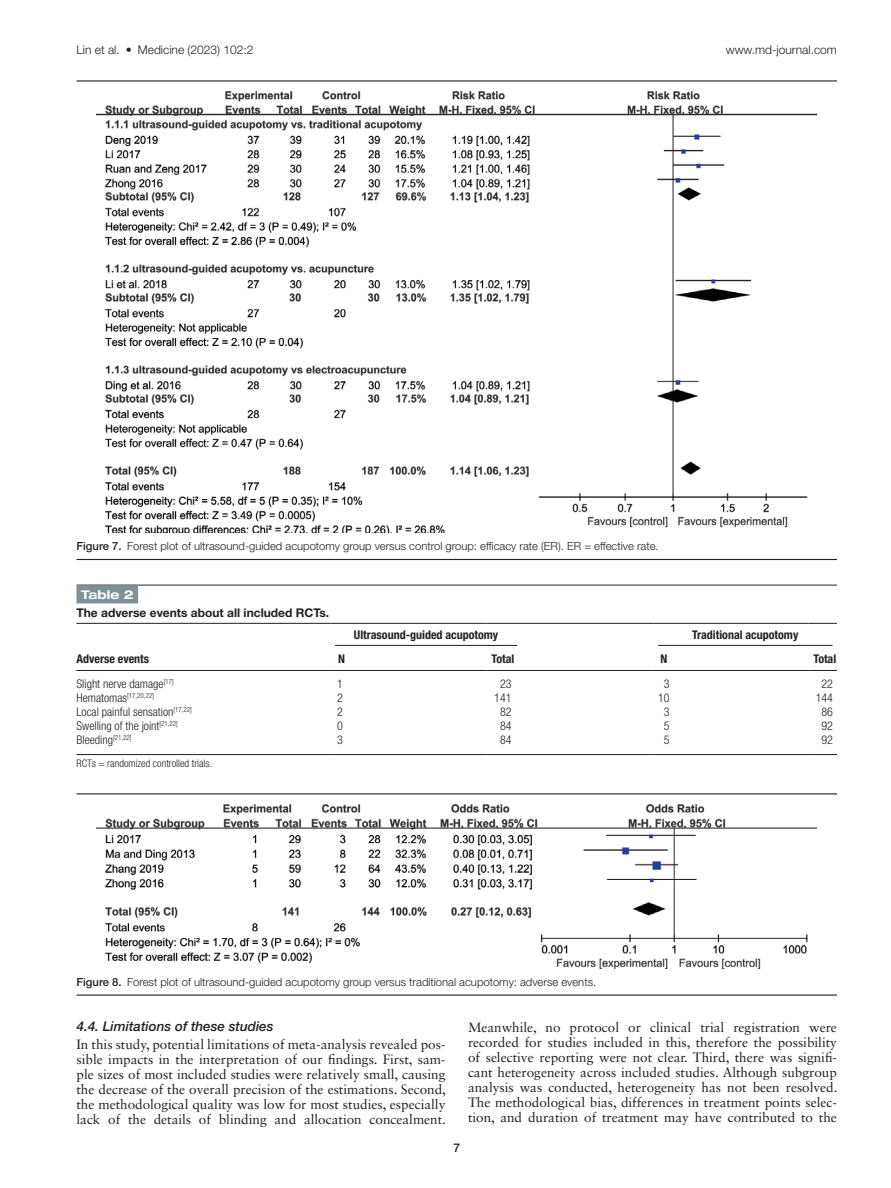
<style>
.page{position:relative;width:891px;height:1188px;background:#fff}
.page>*{position:absolute;margin:0;border:0;box-sizing:border-box;transform-origin:0 0}
.t1{font:13.5px/15px "Sabon LT Std";color:#231f20;text-align:justify}
.t2{font:italic 500 13.5px "Helvetica Neue LT Std";color:#231f20}
.t3{font:300 condensed 12px "Helvetica Neue LT Std";color:#231f20}
.t4{font:700 condensed 12px "Helvetica Neue LT Std";color:#231f20}
.t5{font:300 12px "Helvetica Neue LT Std";color:#231f20}
.t6{font:700 12px "Helvetica Neue LT Std";color:#231f20}
.t7{font:700 expanded 12px "Helvetica Neue LT Std";color:#fff}
.t8{font:500 12px "Helvetica Neue LT Std";color:#231f20}
.t9{font:300 11.25px "Helvetica Neue LT Std";color:#231f20}
.t10{font:300 condensed 10.5px "Helvetica Neue LT Std";color:#231f20}
.t11{font:300 condensed 7.05px "Helvetica Neue LT Std";color:#231f20}
.s1{font-weight:500}
.s2{font-size:12px}
</style>
<div class="page">
<img style="left:97px;top:92px;width:720px;height:441px">
<hr style="left:76px;top:80px;width:761px;height:2px;background:#231f20">
<hr style="left:76px;top:559px;width:761px;height:1px;background:#231f20">
<hr style="left:76px;top:585px;width:761px;height:1px;background:#231f20">
<div style="left:76px;top:585px;width:62px;height:18px;background:#7f9098"></div>
<hr style="left:76px;top:623px;width:255px;height:1px;background:#231f20">
<hr style="left:76px;top:670px;width:255px;height:1px;background:#231f20">
<hr style="left:331px;top:623px;width:155px;height:1px;background:#231f20">
<hr style="left:486px;top:623px;width:168px;height:1px;background:#231f20">
<hr style="left:654px;top:623px;width:154px;height:1px;background:#231f20">
<svg style="left:808px;top:623px;width:29px;height:1px"></svg>
<hr style="left:331px;top:670px;width:155px;height:1px;background:#231f20">
<hr style="left:486px;top:670px;width:168px;height:1px;background:#231f20">
<hr style="left:654px;top:670px;width:154px;height:1px;background:#231f20">
<svg style="left:808px;top:670px;width:29px;height:1px"></svg>
<hr style="left:76px;top:754px;width:255px;height:1px;background:#231f20">
<hr style="left:331px;top:754px;width:155px;height:1px;background:#231f20">
<hr style="left:486px;top:754px;width:168px;height:1px;background:#231f20">
<hr style="left:654px;top:754px;width:154px;height:1px;background:#231f20">
<svg style="left:808px;top:754px;width:29px;height:1px"></svg>
<hr style="left:335px;top:645px;width:182px;height:1px;background:#231f20">
<hr style="left:658px;top:645px;width:175px;height:1px;background:#231f20">
<img style="left:97px;top:804px;width:720px;height:164px">
<hr style="left:76px;top:793px;width:761px;height:1px;background:#231f20">
<hr style="left:76px;top:995px;width:761px;height:1px;background:#231f20">
<p class="t5" style="left:76px;top:42px;width:178px">Lin et al. • Medicine (2023) 102:2</p>
<p class="t5" style="left:726px;top:42px;width:113px">www.md-journal.com</p>
<p class="t9" style="left:76px;top:539px;width:584px"><span class="s1">Figure 7.</span> Forest plot of ultrasound-guided acupotomy group versus control group: efficacy rate (ER). ER = effective rate.</p>
<p class="t7" style="left:81px;top:587px;width:54px">Table 2</p>
<p class="t6" style="left:76px;top:605px;width:254px">The adverse events about all included RCTs.</p>
<p class="t4" style="left:76px;top:651px;width:74px">Adverse events</p>
<p class="t4" style="left:354px;top:628px;width:146px">Ultrasound-guided acupotomy</p>
<p class="t4" style="left:692px;top:628px;width:108px">Traditional acupotomy</p>
<p class="t4" style="left:338px;top:651px;width:8px">N</p>
<p class="t4" style="left:492px;top:651px;width:24px">Total</p>
<p class="t4" style="left:661px;top:651px;width:8px">N</p>
<p class="t4" style="left:813px;top:651px;width:24px">Total</p>
<p class="t3" style="left:76px;top:677px;width:99px">Slight nerve damage<sup>[17]</sup></p>
<p class="t3" style="left:337px;top:677px;width:7px">1</p>
<p class="t3" style="left:500px;top:677px;width:13px">23</p>
<p class="t3" style="left:664px;top:677px;width:7px">3</p>
<p class="t3" style="left:822px;top:677px;width:13px">22</p>
<p class="t11" style="left:77px;top:692px;width:79px"><span class="s2">Hematomas</span>[17,20,22]</p>
<p class="t3" style="left:337px;top:691px;width:7px">2</p>
<p class="t3" style="left:494px;top:691px;width:19px">141</p>
<p class="t3" style="left:658px;top:691px;width:13px">10</p>
<p class="t3" style="left:816px;top:691px;width:19px">144</p>
<p class="t3" style="left:77px;top:705px;width:117px">Local painful sensation<sup>[17,22]</sup></p>
<p class="t3" style="left:337px;top:705px;width:7px">2</p>
<p class="t3" style="left:500px;top:705px;width:13px">82</p>
<p class="t3" style="left:664px;top:705px;width:7px">3</p>
<p class="t3" style="left:822px;top:705px;width:13px">86</p>
<p class="t3" style="left:77px;top:719px;width:103px">Swelling of the joint<sup>[21,22]</sup></p>
<p class="t3" style="left:337px;top:719px;width:7px">0</p>
<p class="t3" style="left:500px;top:719px;width:13px">84</p>
<p class="t3" style="left:664px;top:719px;width:7px">5</p>
<p class="t3" style="left:822px;top:719px;width:13px">92</p>
<p class="t3" style="left:77px;top:733px;width:57px">Bleeding<sup>[21,22]</sup></p>
<p class="t3" style="left:337px;top:733px;width:7px">3</p>
<p class="t3" style="left:500px;top:733px;width:13px">84</p>
<p class="t3" style="left:664px;top:733px;width:7px">5</p>
<p class="t3" style="left:822px;top:733px;width:13px">92</p>
<p class="t10" style="left:76px;top:757px;width:137px">RCTs = randomized controlled trials.</p>
<p class="t9" style="left:76px;top:975px;width:521px"><span class="s1">Figure 8.</span> Forest plot of ultrasound-guided acupotomy group versus traditional acupotomy: adverse events.</p>
<p class="t2" style="left:76px;top:1018px;width:199px">4.4. Limitations of these studies</p>
<p class="t1" style="left:76px;top:1037px;width:371px">In this study, potential limitations of meta-analysis revealed pos&shy;sible impacts in the interpretation of our findings. First, sam&shy;ple sizes of most included studies were relatively small, causing the decrease of the overall precision of the estimations. Second, the methodological quality was low for most studies, especially lack of the details of blinding and allocation concealment.</p>
<p class="t8" style="left:453px;top:1140px;width:8px">7</p>
<p class="t1" style="left:468px;top:1019px;width:371px">Meanwhile, no protocol or clinical trial registration were recorded for studies included in this, therefore the possibility of selective reporting were not clear. Third, there was signifi&shy;cant heterogeneity across included studies. Although subgroup analysis was conducted, heterogeneity has not been resolved.<br>The methodological bias, differences in treatment points selec&shy;tion, and duration of treatment may have contributed to the</p>
</div>
